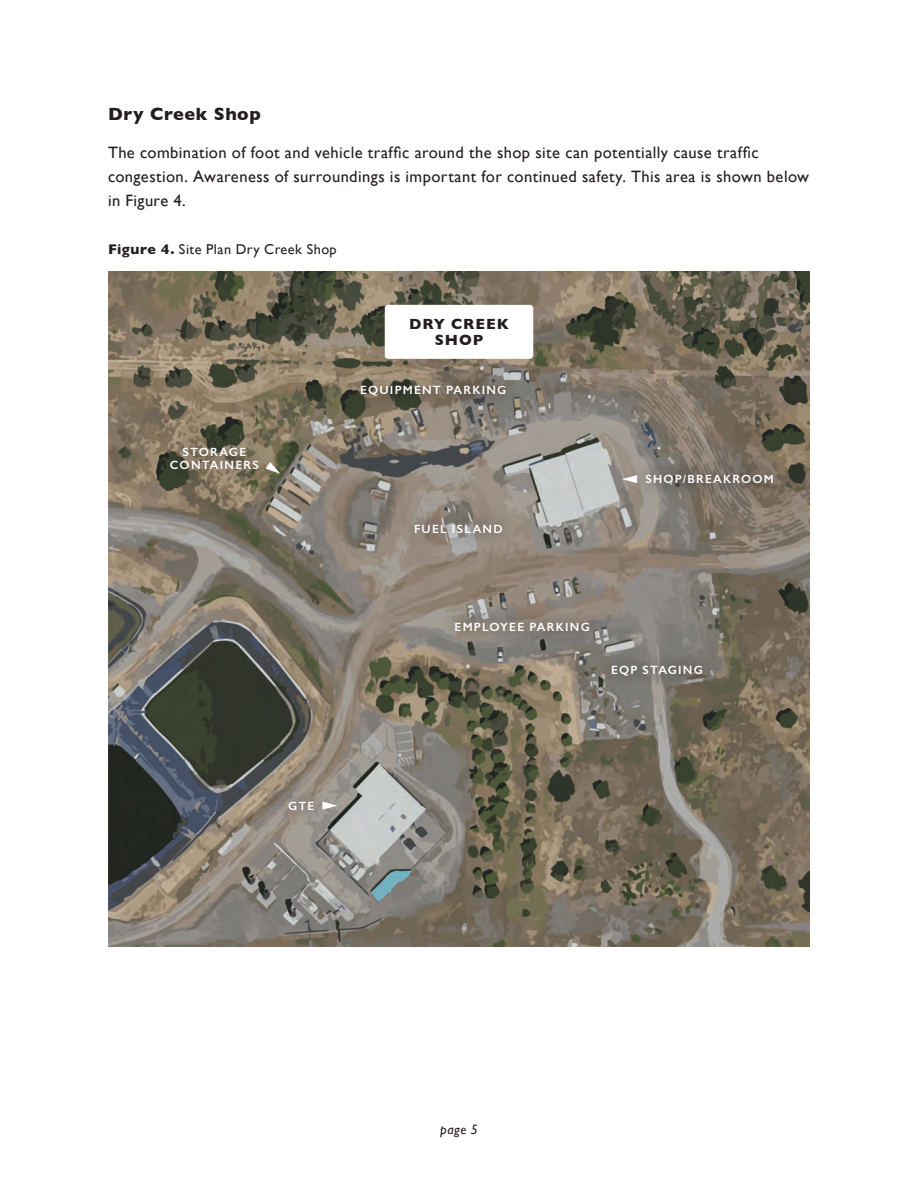
<style>
.page{position:relative;width:918px;height:1188px;background:#fff}
.page>*{position:absolute;margin:0;border:0;box-sizing:border-box;transform-origin:0 0}
.Steps{font:700 18px "Gill Sans";letter-spacing:.03em;color:#231f20}
.Steps-2{font:16.5px/24px "Gill Sans";letter-spacing:.025em;color:#231f20}
.t1{font:700 15px "Gill Sans";letter-spacing:.06em;color:#231f20}
.Steps-3{font:14.25px "Gill Sans";letter-spacing:.035em;color:#231f20}
.t2{font:italic 13.5px "Gill Sans";color:#231f20}
.t3{font:600 12px "Gill Sans";letter-spacing:.1em;color:#fff}
.s1{font-weight:700}
</style>
<div class="page">
<img style="left:108px;top:271px;width:702px;height:675px">
<svg style="left:630px;top:459px;width:159px;height:40px;background:#7d746a"></svg>
<svg style="left:622px;top:475px;width:15px;height:8px"></svg>
<svg style="left:155px;top:432px;width:119px;height:53px;background:#726954"></svg>
<div style="left:385px;top:305px;width:148px;height:54px;background:#fff;border-radius:3px"></div>
<svg style="left:440px;top:607px;width:165px;height:39px;background:#89827b"></svg>
<svg style="left:274px;top:786px;width:55px;height:39px;background:#948c83"></svg>
<svg style="left:322px;top:802px;width:16px;height:8px"></svg>
<svg style="left:346px;top:370px;width:175px;height:41px;background:#746c5f"></svg>
<svg style="left:266px;top:462px;width:14px;height:12px"></svg>
<svg style="left:399px;top:509px;width:118px;height:39px;background:#92897f"></svg>
<svg style="left:597px;top:650px;width:121px;height:41px;background:#78756f"></svg>
<p class="Steps" style="left:108px;top:100px;width:154px">Dry Creek Shop</p>
<p class="Steps-2" style="left:108px;top:140px;width:703px">The combination of foot and vehicle traffic around the shop site can potentially cause traffic congestion. Awareness of surroundings is important for continued safety. This area is shown below in Figure 4.</p>
<p class="Steps-3" style="left:108px;top:241px;width:230px"><span class="s1">Figure 4.</span> Site Plan Dry Creek Shop</p>
<p class="t1" style="left:409px;top:312px;width:101px">DRY CREEK</p>
<p class="t1" style="left:435px;top:328px;width:50px">SHOP</p>
<p class="t3" style="left:182px;top:444px;width:65px">STORAGE</p>
<p class="t3" style="left:170px;top:458px;width:90px">CONTAINERS</p>
<p class="t3" style="left:360px;top:383px;width:148px">EQUIPMENT PARKING</p>
<p class="t3" style="left:414px;top:521px;width:90px">FUEL ISLAND</p>
<p class="t3" style="left:645px;top:472px;width:130px">SHOP/BREAKROOM</p>
<p class="t3" style="left:455px;top:619px;width:137px">EMPLOYEE PARKING</p>
<p class="t3" style="left:611px;top:663px;width:93px">EQP STAGING</p>
<p class="t3" style="left:288px;top:798px;width:28px">GTE</p>
<p class="t2" style="left:440px;top:1122px;width:39px">page 5</p>
</div>
